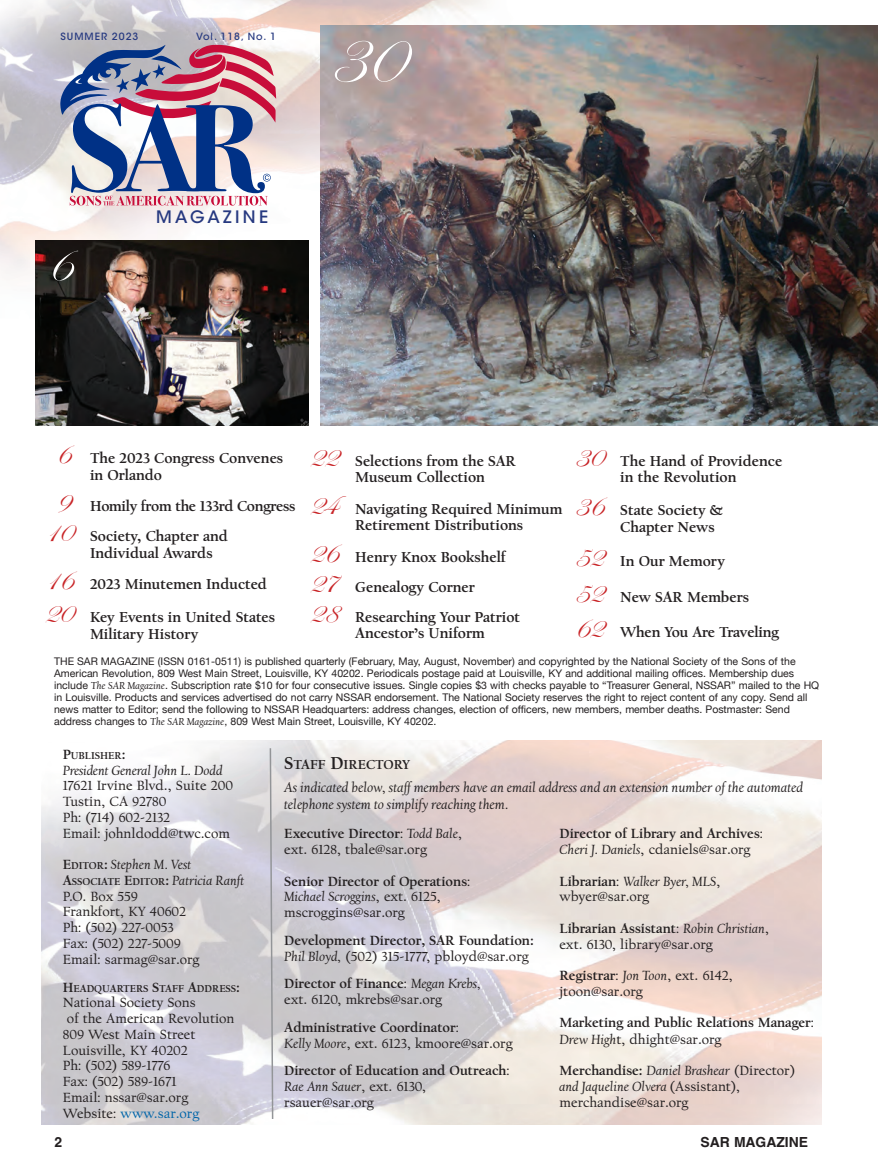
<style>
.page{position:relative;width:878px;height:1175px;background:#fff}
.page>*{position:absolute;margin:0;border:0;box-sizing:border-box;transform-origin:0 0}
.t1{font:76.5px "Edwardian Script ITC";color:#fff}
.t2{font:51px "Edwardian Script ITC";color:#fff}
.t3{font:500 17.1px "ITC Avant Garde Std";letter-spacing:.2em;color:#263980}
.t4{font:700 15px/16.5px "Californian FB Text";color:#231f20}
.t5{font:700 15px "Californian FB Text";letter-spacing:-.02em;color:#231f20}
.t6{font:italic 14.25px/16.5px "Californian FB Text";color:#231f20}
.t7{font:13.8px/15.8px "Californian FB Text";color:#231f20}
.t8{font:700 13.8px/15.8px "Californian FB Text";color:#231f20}
.t9{font:italic 13.8px/15.8px "Californian FB Text";color:#231f20}
.t10{font:700 13.8px "Helvetica";color:#231f20}
.t11{font:700 13.5px "Californian FB Text";color:#231f20}
.t12{font:10.5px/12px "Helvetica Neue";color:#231f20}
.t13{font:700 10.35px "Californian FB Text";color:#231f20}
.t14{font:500 9.9px "ITC Avant Garde Std";letter-spacing:.1em;color:#263980}
.s1{font-family:"Edwardian Script ITC";font-weight:400;font-size:30px;color:#c82326}
.s2{font-family:"Californian FB Text";font-style:italic}
.s3{font-size:13.8px}
.s4{font-weight:700;font-style:normal}
.s5{font-weight:700;font-style:normal;font-size:10.35px}
.s6{font-weight:400;font-style:italic;font-size:13.8px}
.s7{color:#0065a9}
.s8{font-size:18px}
.s9{font-weight:700}
.s10{font-style:italic}
.s11{font-weight:400;font-style:italic}
.s12{font-weight:400}
.s13{font-style:normal}
</style>
<div class="page">
<img style="left:0;top:0;width:485px;height:404px">
<svg style="left:60px;top:45px;width:216px;height:161px;background:#a395b0"></svg>
<img style="left:42px;top:740px;width:779px;height:384px">
<svg style="left:269px;top:746px;width:5px;height:374px;background:#c1c0c5"></svg>
<img style="left:320px;top:25px;width:558px;height:401px">
<img style="left:35px;top:240px;width:273px;height:186px">
<p class="t14" style="left:60px;top:30px;width:79px">SUMMER 2023</p>
<p class="t14" style="left:196px;top:30px;width:81px">Vol. 118, No. 1</p>
<p class="t2" style="left:45px;top:237px;width:26px">6</p>
<p class="t3" style="left:156px;top:206px;width:114px">MAGAZINE</p>
<p class="t1" style="left:327px;top:16px;width:75px">30</p>
<p class="t4" style="left:90px;top:450px;width:195px;text-indent:-35px"><span class="s1">6</span> The 2023 Congress Convenes in Orlando</p>
<p class="t5" style="left:55px;top:498px;width:242px"><span class="s1">9</span> Homily from the 133rd Congress</p>
<p class="t4" style="left:90px;top:528px;width:139px;text-indent:-47px"><span class="s1">10</span> Society, Chapter and<br>Individual Awards</p>
<p class="t4" style="left:43px;top:576px;width:225px"><span class="s1">16</span> 2023 Minutemen Inducted</p>
<p class="t4" style="left:90px;top:609px;width:187px;text-indent:-47px"><span class="s1">20</span> Key Events in United States<br>Military History</p>
<p class="t4" style="left:355px;top:453px;width:162px;text-indent:-46px"><span class="s1">22</span> Selections from the SAR<br>Museum Collection</p>
<p class="t4" style="left:308px;top:501px;width:255px;text-align:center"><span class="s1">24</span> Navigating Required Minimum<br>Retirement Distributions</p>
<p class="t4" style="left:308px;top:549px;width:199px"><span class="s1">26</span> Henry Knox Bookshelf</p>
<p class="t4" style="left:308px;top:579px;width:168px"><span class="s1">27</span> Genealogy Corner</p>
<p class="t4" style="left:355px;top:609px;width:167px;text-indent:-46px"><span class="s1">28</span> Researching Your Patriot<br>Ancestor’s Uniform</p>
<p class="t4" style="left:573px;top:453px;width:210px;text-align:center"><span class="s1">30</span> The Hand of Providence in the Revolution</p>
<p class="t4" style="left:620px;top:502px;width:104px;text-indent:-46px"><span class="s1">36</span> State Society &amp;<br>Chapter News</p>
<p class="t4" style="left:573px;top:553px;width:153px"><span class="s1">52</span> In Our Memory</p>
<p class="t4" style="left:573px;top:589px;width:177px"><span class="s1">52</span> New SAR Members</p>
<p class="t4" style="left:573px;top:624px;width:207px"><span class="s1">62</span> When You Are Traveling</p>
<p class="t12" style="left:54px;top:656px;width:766px">THE SAR MAGAZINE (ISSN 0161-0511) is published quarterly (February, May, August, November) and copyrighted by the National Society of the Sons of the American Revolution, 809 West Main Street, Louisville, KY 40202. Periodicals postage paid at Louisville, KY and additional mailing offices. Membership dues include <span class="s2">The SAR Magazine</span>. Subscription rate $10 for four consecutive issues. Single copies $3 with checks payable to “Treasurer General, NSSAR” mailed to the HQ in Louisville. Products and services advertised do not carry NSSAR endorsement. The National Society reserves the right to reject content of any copy. Send all news matter to Editor; send the following to NSSAR Headquarters: address changes, election of officers, new members, member deaths. Postmaster: Send address changes to <span class="s2">The SAR Magazine</span>, 809 West Main Street, Louisville, KY 40202.</p>
<p class="t13" style="left:63px;top:749px;width:64px"><span class="s3">P</span>UBLISHER<span class="s3">:</span></p>
<p class="t9" style="left:63px;top:762px;width:161px">President General John L. Dodd</p>
<p class="t7" style="left:63px;top:778px;width:172px">17621 Irvine Blvd., Suite 200</p>
<p class="t7" style="left:63px;top:794px;width:105px">Tustin, CA 92780</p>
<p class="t7" style="left:63px;top:809px;width:109px">Ph: (714) 602-2132</p>
<p class="t7" style="left:63px;top:825px;width:169px">Email: johnldodd@twc.com</p>
<p class="t9" style="left:63px;top:857px;width:130px"><span class="s4">E</span><span class="s5">DITOR</span><span class="s4">:</span> Stephen M. Vest</p>
<p class="t13" style="left:63px;top:875px;width:183px"><span class="s3">A</span>SSOCIATE <span class="s3">E</span>DITOR<span class="s3">:</span> <span class="s6">Patricia Ranft</span></p>
<p class="t7" style="left:63px;top:888px;width:138px">P.O. Box 559<br>Frankfort, KY 40602<br>Ph: (502) 227-0053<br>Fax: (502) 227-5009<br>Email: sarmag@sar.org</p>
<p class="t13" style="left:63px;top:982px;width:178px"><span class="s3">H</span>EADQUARTERS <span class="s3">S</span>TAFF <span class="s3">A</span>DDRESS<span class="s3">:</span></p>
<p class="t7" style="left:63px;top:995px;width:173px">National Society Sons<br>of the American Revolution</p>
<p class="t7" style="left:63px;top:1026px;width:138px">809 West Main Street<br>Louisville, KY 40202<br>Ph: (502) 589-1776<br>Fax: (502) 589-1671<br>Email: nssar@sar.org<br>Website: <span class="s7">www.sar.org</span></p>
<p class="t11" style="left:284px;top:757px;width:127px"><span class="s8">S</span>TAFF <span class="s8">D</span>IRECTORY</p>
<p class="t6" style="left:284px;top:779px;width:520px">As indicated below, staff members have an email address and an extension number of the automated telephone system to simplify reaching them.</p>
<p class="t7" style="left:284px;top:826px;width:179px"><span class="s9">Executive Director</span>: <span class="s10">Todd Bale</span>, ext. 6128, tbale@sar.org</p>
<p class="t7" style="left:284px;top:873px;width:187px"><span class="s9">Senior Director of Operations</span>:<br><span class="s10">Michael Scroggins</span>, ext. 6125, mscroggins@sar.org</p>
<p class="t8" style="left:284px;top:932px;width:251px">Development Director, SAR Foundation:<br><span class="s11">Phil Bloyd,</span> <span class="s12">(502) 315-1777, pbloyd@sar.org</span></p>
<p class="t7" style="left:284px;top:976px;width:198px"><span class="s9">Director of Finance</span>: <span class="s10">Megan Krebs, </span>ext. 6120, mkrebs@sar.org</p>
<p class="t8" style="left:284px;top:1019px;width:230px">Administrative Coordinator<span class="s12">:<br></span><span class="s11">Kelly Moore</span><span class="s12">, ext. 6123, kmoore@sar.org</span></p>
<p class="t8" style="left:284px;top:1063px;width:227px">Director of Education and Outreach<span class="s12">:<br></span><span class="s11">Rae Ann Sauer</span><span class="s12">, ext. 6130, rsauer@sar.org</span></p>
<p class="t8" style="left:559px;top:826px;width:205px">Director of Library and Archives<span class="s12">:<br></span><span class="s11">Cheri J. Daniels</span><span class="s12">, cdaniels@sar.org</span></p>
<p class="t7" style="left:559px;top:873px;width:162px"><span class="s9">Librarian</span>: <span class="s10">Walker Byer, MLS</span>, wbyer@sar.org</p>
<p class="t7" style="left:559px;top:920px;width:211px"><span class="s9">Librarian Assistant</span>: <span class="s10">Robin Christian</span>, ext. 6130, library@sar.org</p>
<p class="t7" style="left:559px;top:968px;width:175px"><span class="s9">Registrar</span>: <span class="s10">Jon Toon</span>, ext. 6142, jtoon@sar.org</p>
<p class="t8" style="left:559px;top:1014px;width:256px;line-height:16.5px">Marketing and Public Relations Manager<span class="s12">:<br></span><span class="s11">Drew High</span><span class="s12">t, dhight@sar.org</span></p>
<p class="t9" style="left:559px;top:1063px;width:237px"><span class="s4">Merchandise:</span> Daniel Brashear <span class="s13">(Director) </span>and Jaqueline Olvera <span class="s13">(Assistant),</span></p>
<p class="t7" style="left:559px;top:1094px;width:130px">merchandise@sar.org</p>
<p class="t10" style="left:55px;top:1133px;width:9px">2</p>
<p class="t10" style="left:700px;top:1133px;width:109px">SAR MAGAZINE</p>
</div>
